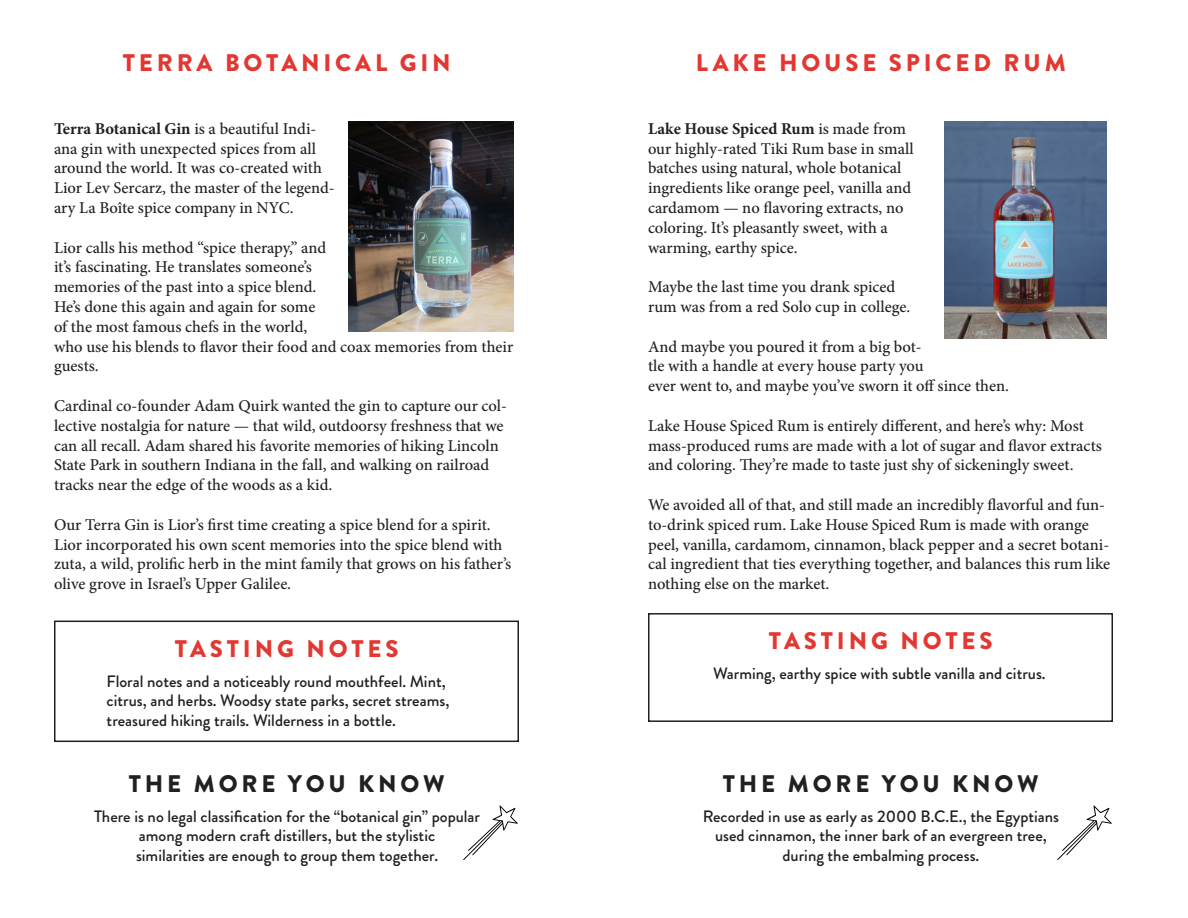
<style>
.page{position:relative;width:1188px;height:918px;background:#fff}
.page>*{position:absolute;margin:0;border:0;box-sizing:border-box;transform-origin:0 0}
.cocktail_heading{font:900 24px "Brandon Grotesque";letter-spacing:.16em;color:#e33731}
.cocktail_heading-2{font:900 24px "Brandon Grotesque";letter-spacing:.16em;color:#231f20}
.t1{font:500 16.5px/19.8px "Minion Pro";color:#231f20}
.t2{font:500 16.5px/19.8px "Brandon Grotesque";color:#231f20;text-align:center}
.s1{font-weight:700}
</style>
<div class="page">
<div style="left:54px;top:621px;width:465px;height:121px;border:2px solid #231f20"></div>
<img style="left:349px;top:122px;width:164px;height:209px">
<svg style="left:463px;top:806px;width:55px;height:54px"></svg>
<div style="left:648px;top:613px;width:465px;height:109px;border:2px solid #231f20"></div>
<img style="left:945px;top:122px;width:162px;height:216px">
<svg style="left:1057px;top:806px;width:55px;height:54px"></svg>
<p class="cocktail_heading" style="left:123px;top:46px;width:330px">TERRA BOTANICAL GIN</p>
<p class="t1" style="left:54px;top:119px;width:282px"><span class="s1">Terra Botanical Gin</span> is a beautiful Indi&shy;ana gin with unexpected spices from all around the world. It was co-created with Lior Lev Sercarz, the master of the legend&shy;ary La Boîte spice company in NYC.</p>
<p class="t1" style="left:54px;top:237px;width:461px">Lior calls his method “spice therapy,” and<br>it’s fascinating. He translates someone’s<br>memories of the past into a spice blend.<br>He’s done this again and again for some<br>of the most famous chefs in the world,<br>who use his blends to flavor their food and coax memories from their guests.</p>
<p class="t1" style="left:54px;top:396px;width:455px">Cardinal co-founder Adam Quirk wanted the gin to capture our col&shy;lective nostalgia for nature — that wild, outdoorsy freshness that we can all recall. Adam shared his favorite memories of hiking Lincoln State Park in southern Indiana in the fall, and walking on railroad tracks near the edge of the woods as a kid.</p>
<p class="t1" style="left:54px;top:515px;width:459px">Our Terra Gin is Lior’s first time creating a spice blend for a spirit.<br>Lior incorporated his own scent memories into the spice blend with zuta, a wild, prolific herb in the mint family that grows on his father’s olive grove in Israel’s Upper Galilee.</p>
<p class="cocktail_heading" style="left:175px;top:632px;width:225px">TASTING NOTES</p>
<p class="t2" style="left:107px;top:671px;width:344px;text-align:left">Floral notes and a noticeably round mouthfeel. Mint, citrus, and herbs. Woodsy state parks, secret streams, treasured hiking trails. Wilderness in a bottle.</p>
<p class="cocktail_heading-2" style="left:129px;top:767px;width:318px">THE MORE YOU KNOW</p>
<p class="t2" style="left:94px;top:806px;width:388px">There is no legal classification for the “botanical gin” popular among modern craft distillers, but the stylistic</p>
<p class="t2" style="left:136px;top:846px;width:304px">similarities are enough to group them together.</p>
<p class="cocktail_heading" style="left:696px;top:46px;width:371px">LAKE HOUSE SPICED RUM</p>
<p class="t1" style="left:648px;top:119px;width:267px"><span class="s1">Lake House Spiced Rum</span> is made from our highly-rated Tiki Rum base in small batches using natural, whole botanical ingredients like orange peel, vanilla and cardamom — no flavoring extracts, no coloring. It’s pleasantly sweet, with a warming, earthy spice.</p>
<p class="t1" style="left:648px;top:277px;width:264px">Maybe the last time you drank spiced rum was from a red Solo cup in college.</p>
<p class="t1" style="left:648px;top:336px;width:362px">And maybe you poured it from a big bot-<br>tle with a handle at every house party you<br>ever went to, and maybe you’ve sworn it off since then.</p>
<p class="t1" style="left:648px;top:416px;width:455px">Lake House Spiced Rum is entirely different, and here’s why: Most mass-produced rums are made with a lot of sugar and flavor extracts and coloring. They’re made to taste just shy of sickeningly sweet.</p>
<p class="t1" style="left:648px;top:495px;width:464px">We avoided all of that, and still made an incredibly flavorful and fun&shy;to-drink spiced rum. Lake House Spiced Rum is made with orange peel, vanilla, cardamom, cinnamon, black pepper and a secret botani&shy;cal ingredient that ties everything together, and balances this rum like nothing else on the market.</p>
<p class="cocktail_heading" style="left:769px;top:624px;width:225px">TASTING NOTES</p>
<p class="t2" style="left:713px;top:664px;width:334px">Warming, earthy spice with subtle vanilla and citrus.</p>
<p class="cocktail_heading-2" style="left:723px;top:767px;width:318px">THE MORE YOU KNOW</p>
<p class="t2" style="left:703px;top:806px;width:358px">Recorded in use as early as 2000 B.C.E., the Egyptians used cinnamon, the inner bark of an evergreen tree, during the embalming process.</p>
</div>
